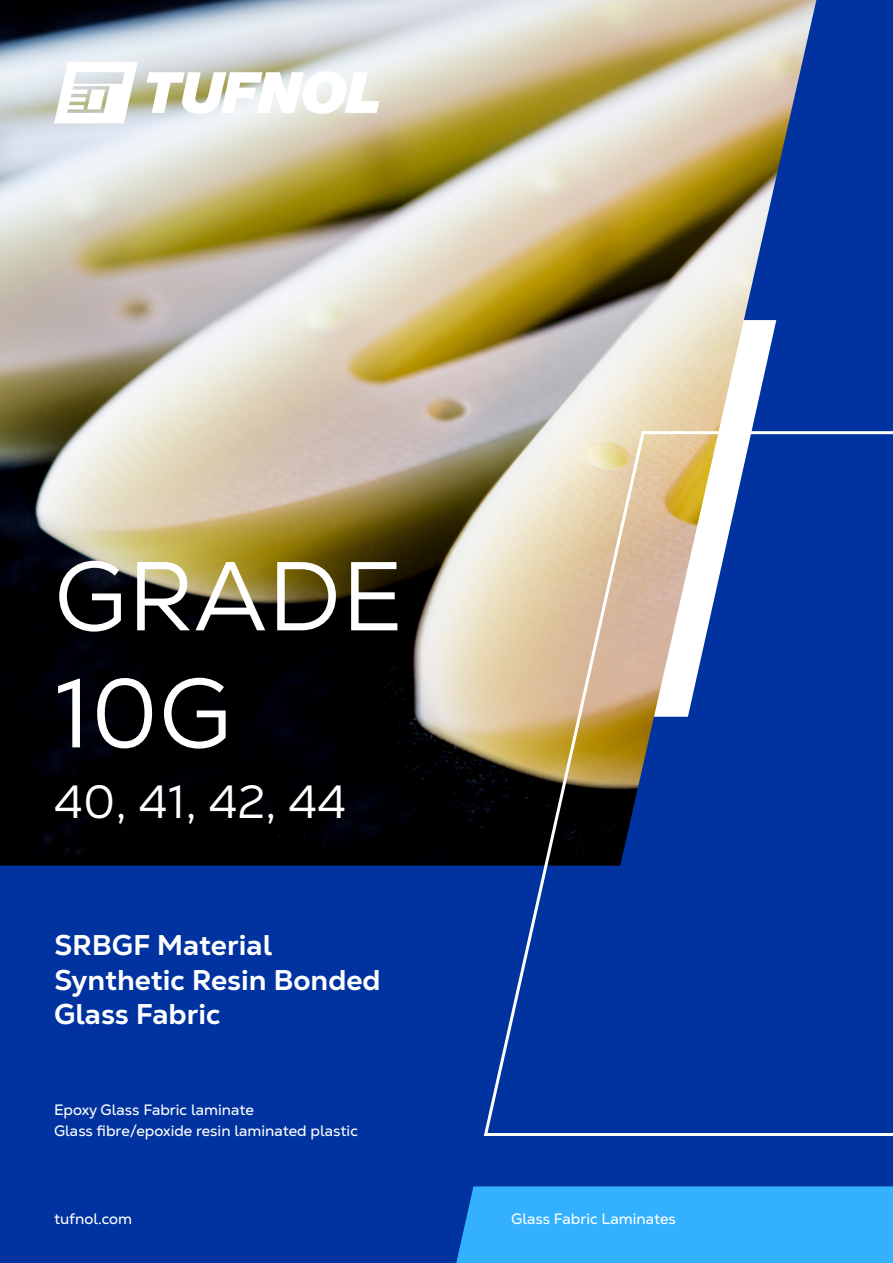
<style>
.page{position:relative;width:893px;height:1263px;background:#0033a0}
.page>*{position:absolute;margin:0;border:0;box-sizing:border-box;transform-origin:0 0}
.t1{font:97.5px/117px "Nexa Text";color:#fff}
.t2{font:46.5px "Nexa Text";color:#fff}
.t3{font:800 28.5px/34.2px "Nexa Text";color:#fff}
.t4{font:15px/21px "Nexa Text";color:#fff}
</style>
<div class="page">
<img style="left:0;top:0;width:816px;height:866px">
<svg style="left:147px;top:71px;width:232px;height:43px;background:#edeee6"></svg>
<svg style="left:54px;top:62px;width:84px;height:61px;background:#eceeeb"></svg>
<div style="left:456px;top:1186px;width:437px;height:77px;background:#33b1ff"></div>
<svg style="left:482px;top:430px;width:411px;height:706px"></svg>
<p class="t1" style="left:54px;top:537px;width:351px">GRADE<br>10G</p>
<p class="t2" style="left:54px;top:773px;width:294px">40, 41, 42, 44</p>
<p class="t3" style="left:54px;top:928px;width:220px">SRBGF Material</p>
<p class="t3" style="left:54px;top:962px;width:328px">Synthetic Resin Bonded<br>Glass Fabric</p>
<p class="t4" style="left:54px;top:1099px;width:305px">Epoxy Glass Fabric laminate<br>Glass fibre/epoxide resin laminated plastic</p>
<p class="t4" style="left:54px;top:1208px;width:80px">tufnol.com</p>
<p class="t4" style="left:511px;top:1208px;width:166px">Glass Fabric Laminates</p>
</div>
